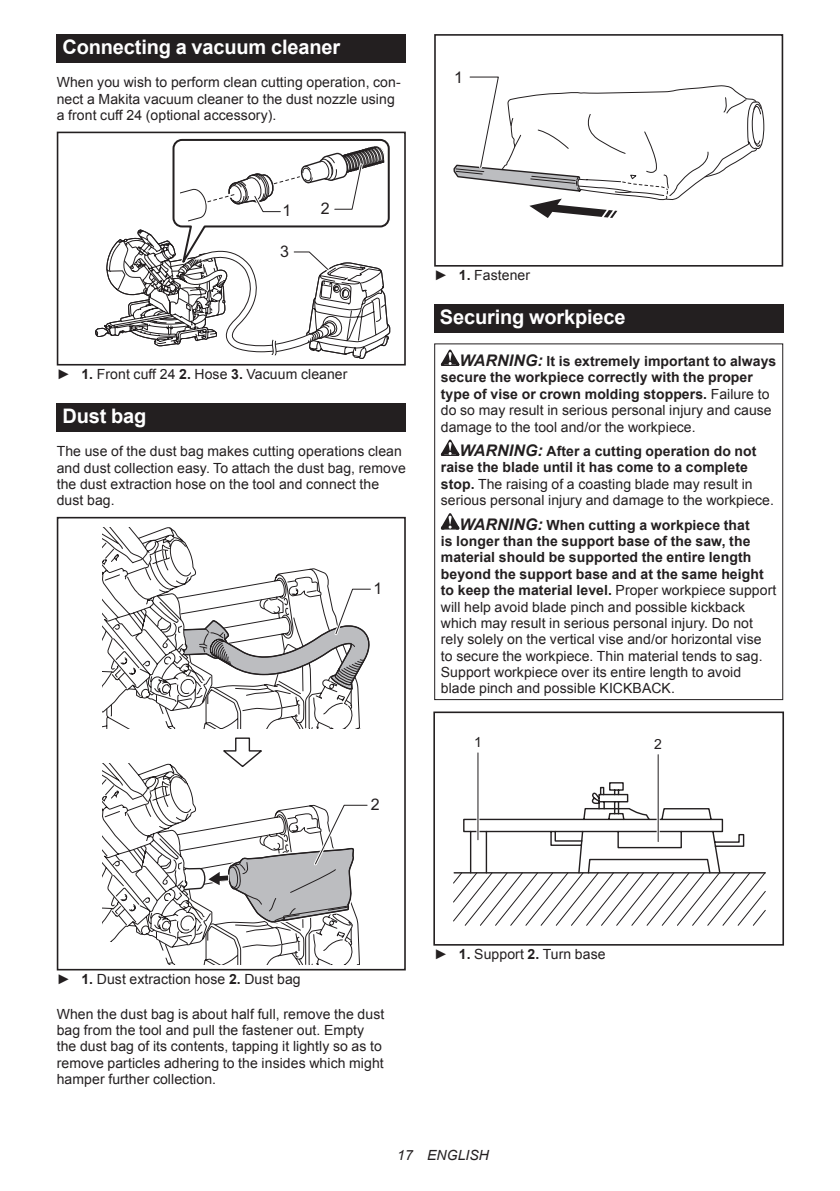
<style>
.page{position:relative;width:840px;height:1191px;background:#fff}
.page>*{position:absolute;margin:0;border:0;box-sizing:border-box;transform-origin:0 0}
.t1{font:700 20px "Arial";letter-spacing:-.01em;color:#fff}
.t2{font:16px "Arial";color:#231f20}
.t3{font:14px/16.4px "Arial";letter-spacing:.005em;color:#231f20}
.t4{font:700 14px/16.4px "Arial";letter-spacing:.005em;color:#231f20}
.t5{font:italic 14px "Arial";letter-spacing:.005em;color:#231f20}
.s1{font-weight:700}
.s2{font-style:italic;font-size:16px}
.s3{font-weight:400}
.s4{font-weight:700;font-style:italic;font-size:16px}
</style>
<div class="page">
<div style="left:57px;top:34px;width:348px;height:29px;background:#231f20"></div>
<div style="left:57px;top:132px;width:348px;height:233px;border:2px solid #231f20"></div>
<svg style="left:95px;top:138px;width:297px;height:227px"></svg>
<div style="left:57px;top:403px;width:348px;height:28px;background:#231f20"></div>
<svg style="left:102px;top:527px;width:226px;height:49px"></svg>
<div style="left:57px;top:517px;width:348px;height:453px;border:2px solid #231f20"></div>
<svg style="left:102px;top:576px;width:269px;height:152px"></svg>
<svg style="left:102px;top:737px;width:266px;height:227px"></svg>
<div style="left:434px;top:34px;width:348px;height:233px;border:2px solid #231f20"></div>
<svg style="left:453px;top:76px;width:311px;height:142px"></svg>
<div style="left:434px;top:304px;width:348px;height:28px;background:#231f20"></div>
<svg style="left:440px;top:349px;width:19px;height:17px"></svg>
<svg style="left:440px;top:439px;width:19px;height:17px"></svg>
<svg style="left:440px;top:513px;width:19px;height:16px"></svg>
<div style="left:434px;top:343px;width:348px;height:357px;border:1px solid #231f20"></div>
<div style="left:433px;top:711px;width:350px;height:234px;border:2px solid #231f20"></div>
<svg style="left:453px;top:782px;width:312px;height:144px"></svg>
<hr style="left:476px;top:753px;width:3px;height:86px;background:#fff">
<hr style="left:477px;top:753px;width:1px;height:86px;background:#231f20">
<hr style="left:656px;top:754px;width:3px;height:87px;background:#fff">
<hr style="left:657px;top:754px;width:1px;height:87px;background:#231f20">
<h1 class="t1" style="left:62px;top:34px;width:279px">Connecting a vacuum cleaner</h1>
<p class="t3" style="left:57px;top:74px;width:345px">When you wish to perform clean cutting operation, con&shy;nect a Makita vacuum cleaner to the dust nozzle using a front cuff 24 (optional accessory).</p>
<p class="t2" style="left:454px;top:67px;width:10px">1</p>
<p class="t2" style="left:282px;top:200px;width:10px">1</p>
<p class="t2" style="left:320px;top:198px;width:10px">2</p>
<p class="t2" style="left:280px;top:241px;width:10px">3</p>
<p class="t3" style="left:57px;top:366px;width:292px">► <span class="s1">1.</span> Front cuff 24 <span class="s1">2.</span> Hose <span class="s1">3.</span> Vacuum cleaner</p>
<h1 class="t1" style="left:62px;top:402px;width:85px">Dust bag</h1>
<p class="t3" style="left:57px;top:443px;width:350px">The use of the dust bag makes cutting operations clean and dust collection easy. To attach the dust bag, remove the dust extraction hose on the tool and connect the dust bag.</p>
<p class="t2" style="left:373px;top:578px;width:10px">1</p>
<p class="t2" style="left:370px;top:793px;width:10px">2</p>
<p class="t3" style="left:434px;top:267px;width:97px">► <span class="s1">1.</span> Fastener</p>
<h1 class="t1" style="left:439px;top:304px;width:187px">Securing workpiece</h1>
<p class="t4" style="left:440px;top:353px;width:337px;text-indent:19px"><span class="s2">WARNING:</span> It is extremely important to always secure the workpiece correctly with the proper type of vise or crown molding stoppers. <span class="s3">Failure to do so may result in serious personal injury and cause damage to the tool and/or the workpiece.</span></p>
<p class="t3" style="left:440px;top:443px;width:334px;text-indent:19px"><span class="s4">WARNING:</span> <span class="s1">After a cutting operation do not raise the blade until it has come to a complete stop.</span> The raising of a coasting blade may result in serious personal injury and damage to the workpiece.</p>
<p class="t3" style="left:440px;top:516px;width:337px;text-indent:19px"><span class="s4">WARNING:</span> <span class="s1">When cutting a workpiece that<br>is longer than the support base of the saw, the material should be supported the entire length beyond the support base and at the same height to keep the material level.</span> Proper workpiece support will help avoid blade pinch and possible kickback which may result in serious personal injury. Do not rely solely on the vertical vise and/or horizontal vise to secure the workpiece. Thin material tends to sag.<br>Support workpiece over its entire length to avoid blade pinch and possible KICKBACK.</p>
<p class="t3" style="left:474px;top:734px;width:9px">1</p>
<p class="t3" style="left:654px;top:735px;width:9px">2</p>
<p class="t3" style="left:57px;top:971px;width:245px">► <span class="s1">1.</span> Dust extraction hose <span class="s1">2.</span> Dust bag</p>
<p class="t3" style="left:57px;top:1005px;width:329px">When the dust bag is about half full, remove the dust bag from the tool and pull the fastener out. Empty the dust bag of its contents, tapping it lightly so as to remove particles adhering to the insides which might hamper further collection.</p>
<p class="t3" style="left:434px;top:946px;width:173px">► <span class="s1">1.</span> Support <span class="s1">2.</span> Turn base</p>
<p class="t5" style="left:397px;top:1146px;width:93px">17 ENGLISH</p>
</div>
